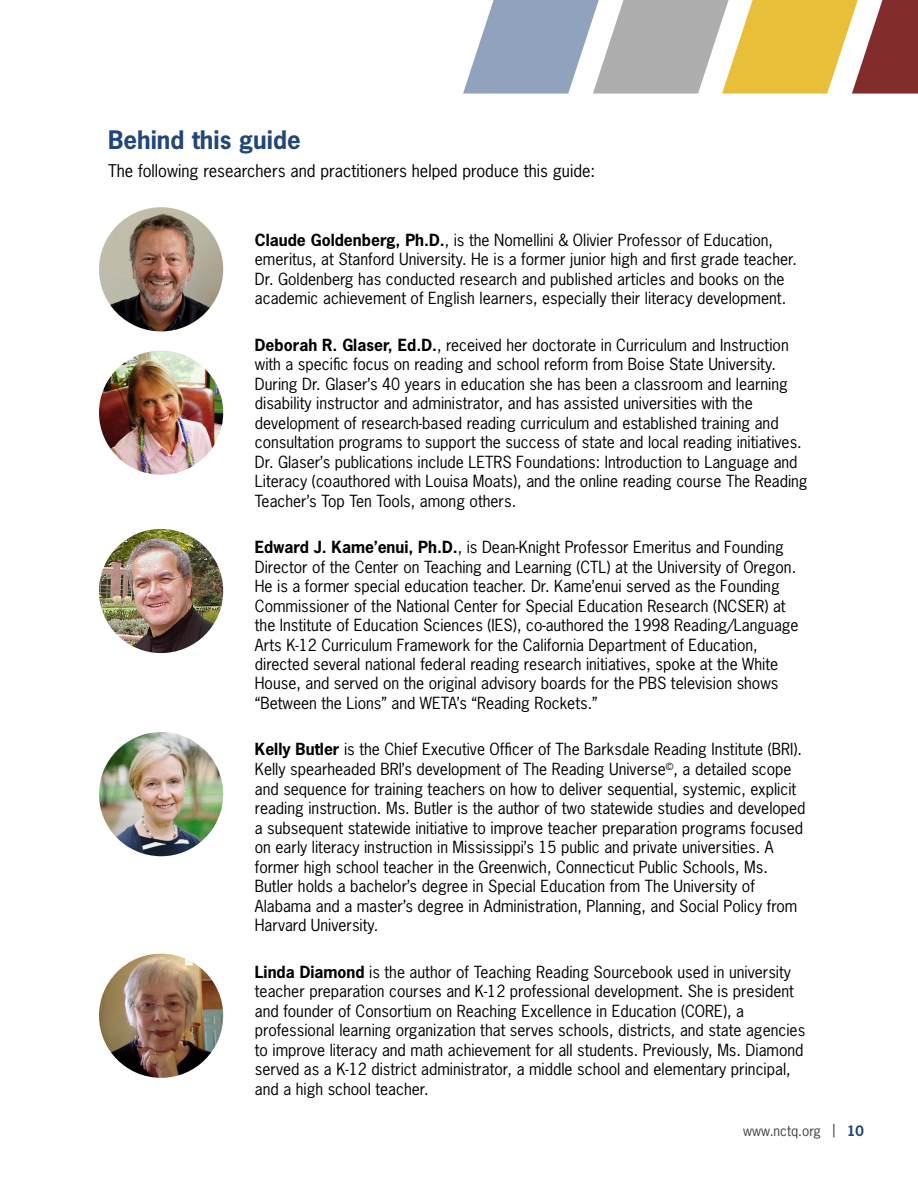
<style>
.page{position:relative;width:918px;height:1188px;background:#fff}
.page>*{position:absolute;margin:0;border:0;box-sizing:border-box;transform-origin:0 0}
.t1{font:700 24px "News Gothic Std";color:#22467a}
.t2{font:16.5px "News Gothic Std";color:#000}
.t3{font:15.75px/19.5px "News Gothic Std";color:#000}
.t4{font:13.5px "News Gothic Std";color:#404040}
.s1{font-weight:700}
.s2{font-weight:700;color:#22467a}
</style>
<div class="page">
<img style="left:99px;top:351px;width:124px;height:124px;border-radius:62px">
<img style="left:99px;top:529px;width:124px;height:124px;border-radius:62px">
<img style="left:99px;top:732px;width:124px;height:124px;border-radius:62px">
<img style="left:99px;top:207px;width:124px;height:124px;border-radius:62px">
<svg style="left:463px;top:0;width:455px;height:94px"></svg>
<img style="left:99px;top:954px;width:124px;height:124px;border-radius:62px">
<h1 class="t1" style="left:108px;top:124px;width:194px">Behind this guide</h1>
<p class="t2" style="left:108px;top:160px;width:489px">The following researchers and practitioners helped produce this guide:</p>
<p class="t3" style="left:255px;top:230px;width:544px"><span class="s1">Claude Goldenberg, Ph.D.</span>, is the Nomellini &amp; Olivier Professor of Education, emeritus, at Stanford University. He is a former junior high and first grade teacher.<br>Dr. Goldenberg has conducted research and published articles and books on the academic achievement of English learners, especially their literacy development.</p>
<p class="t3" style="left:255px;top:335px;width:554px"><span class="s1">Deborah R. Glaser, Ed.D.</span>, received her doctorate in Curriculum and Instruction with a specific focus on reading and school reform from Boise State University.<br>During Dr. Glaser’s 40 years in education she has been a classroom and learning disability instructor and administrator, and has assisted universities with the development of research-based reading curriculum and established training and consultation programs to support the success of state and local reading initiatives.<br>Dr. Glaser’s publications include LETRS Foundations: Introduction to Language and Literacy (coauthored with Louisa Moats), and the online reading course The Reading Teacher’s Top Ten Tools, among others.</p>
<p class="t3" style="left:255px;top:537px;width:545px"><span class="s1">Edward J. Kame’enui, Ph.D.</span>, is Dean-Knight Professor Emeritus and Founding Director of the Center on Teaching and Learning (CTL) at the University of Oregon.<br>He is a former special education teacher. Dr. Kame’enui served as the Founding Commissioner of the National Center for Special Education Research (NCSER) at the Institute of Education Sciences (IES), co-authored the 1998 Reading/Language Arts K-12 Curriculum Framework for the California Department of Education, directed several national federal reading research initiatives, spoke at the White House, and served on the original advisory boards for the PBS television shows “Between the Lions” and WETA’s “Reading Rockets.”</p>
<p class="t3" style="left:255px;top:740px;width:552px"><span class="s1">Kelly Butler</span> is the Chief Executive Officer of The Barksdale Reading Institute (BRI).<br>Kelly spearheaded BRI’s development of The Reading Universe<sup>©</sup>, a detailed scope and sequence for training teachers on how to deliver sequential, systemic, explicit reading instruction. Ms. Butler is the author of two statewide studies and developed a subsequent statewide initiative to improve teacher preparation programs focused on early literacy instruction in Mississippi’s 15 public and private universities. A former high school teacher in the Greenwich, Connecticut Public Schools, Ms.<br>Butler holds a bachelor’s degree in Special Education from The University of Alabama and a master’s degree in Administration, Planning, and Social Policy from Harvard University.</p>
<p class="t3" style="left:255px;top:962px;width:552px"><span class="s1">Linda Diamond</span> is the author of Teaching Reading Sourcebook used in university teacher preparation courses and K-12 professional development. She is president and founder of Consortium on Reaching Excellence in Education (CORE), a professional learning organization that serves schools, districts, and state agencies to improve literacy and math achievement for all students. Previously, Ms. Diamond served as a K-12 district administrator, a middle school and elementary principal, and a high school teacher.</p>
<p class="t4" style="left:743px;top:1122px;width:122px">www.nctq.org | <span class="s2">10</span></p>
</div>
